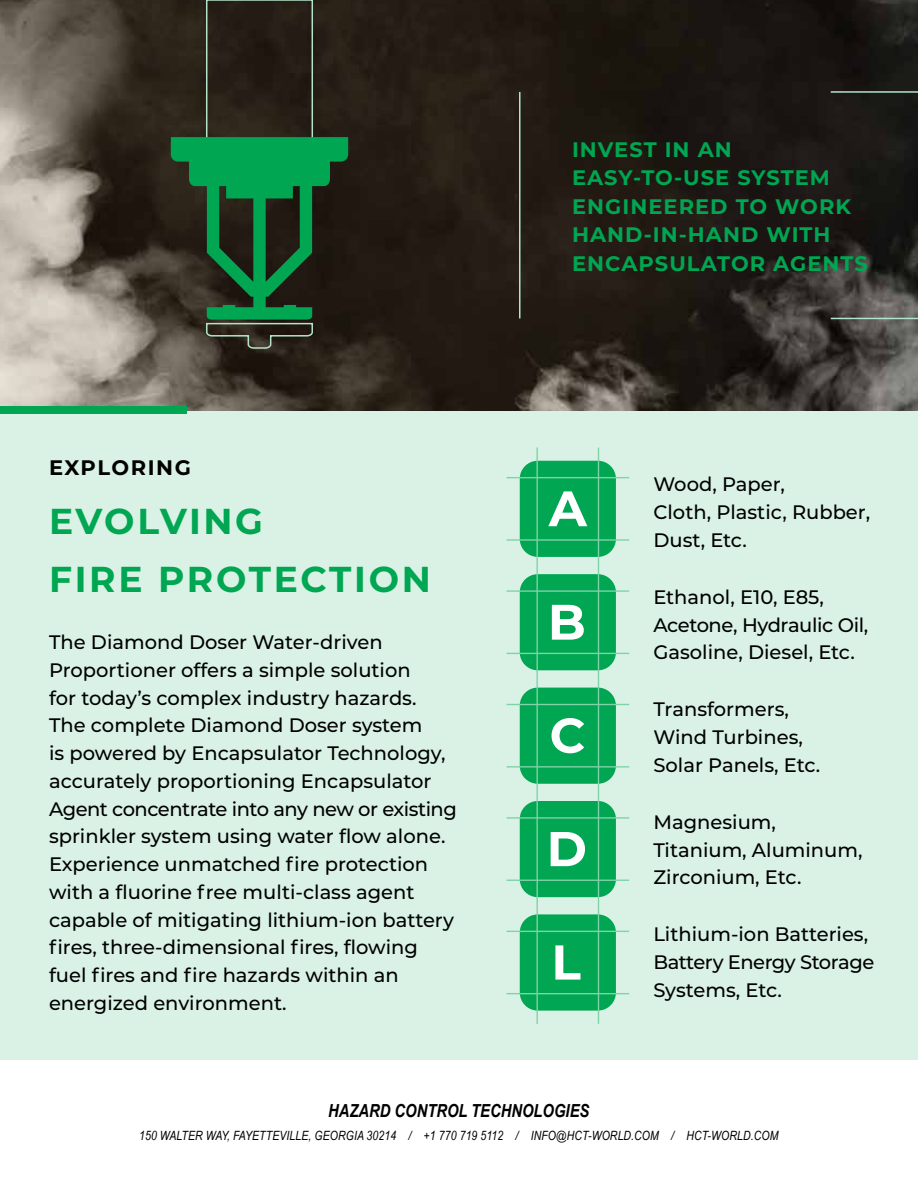
<style>
.page{position:relative;width:918px;height:1188px;background:#fff}
.page>*{position:absolute;margin:0;border:0;box-sizing:border-box;transform-origin:0 0}
.t1{font:700 36px/58.5px "Montserrat";letter-spacing:.075em;color:#00a651}
.t2{font:700 21px/28.5px "Montserrat";letter-spacing:.05em;color:#00a651}
.t3{font:700 21px "Montserrat";letter-spacing:.07em;color:#000}
.t4{font:500 19.5px/27.8px "Montserrat";color:#000}
.t5{font:italic 700 18px "Arial Narrow";color:#000}
.t6{font:italic 12.75px "Arial Narrow";letter-spacing:.01em;color:#000}
</style>
<div class="page">
<div style="left:0;top:0;width:918px;height:1059px;background:#d9f2e5"></div>
<div style="left:520px;top:801px;width:96px;height:96px;background:#00a651;border-radius:18px"></div>
<div style="left:520px;top:574px;width:96px;height:96px;background:#00a651;border-radius:18px"></div>
<div style="left:520px;top:914px;width:96px;height:97px;background:#00a651;border-radius:18px"></div>
<div style="left:520px;top:688px;width:96px;height:96px;background:#00a651;border-radius:18px"></div>
<div style="left:520px;top:461px;width:96px;height:96px;background:#00a651;border-radius:18px"></div>
<hr style="left:598px;top:448px;width:1px;height:576px;background:#80d2a8">
<hr style="left:536px;top:448px;width:2px;height:576px;background:#80d2a8">
<svg style="left:552px;top:718px;width:32px;height:35px"></svg>
<svg style="left:551px;top:832px;width:34px;height:34px"></svg>
<svg style="left:555px;top:945px;width:25px;height:35px"></svg>
<svg style="left:548px;top:491px;width:39px;height:35px"></svg>
<svg style="left:552px;top:605px;width:32px;height:35px"></svg>
<hr style="left:507px;top:477px;width:122px;height:1px;background:#80d2a8">
<hr style="left:507px;top:539px;width:122px;height:2px;background:#80d2a8">
<hr style="left:507px;top:590px;width:122px;height:2px;background:#80d2a8">
<hr style="left:507px;top:653px;width:122px;height:1px;background:#80d2a8">
<hr style="left:507px;top:704px;width:122px;height:1px;background:#80d2a8">
<hr style="left:507px;top:766px;width:122px;height:2px;background:#80d2a8">
<hr style="left:507px;top:817px;width:122px;height:2px;background:#80d2a8">
<hr style="left:507px;top:880px;width:122px;height:1px;background:#80d2a8">
<hr style="left:507px;top:931px;width:122px;height:1px;background:#80d2a8">
<hr style="left:507px;top:993px;width:122px;height:1px;background:#80d2a8">
<img style="left:0;top:0;width:918px;height:410px">
<div style="left:0;top:406px;width:187px;height:8px;background:#00a651"></div>
<hr style="left:519px;top:92px;width:2px;height:226px;background:#b3e4cb">
<hr style="left:831px;top:318px;width:87px;height:1px;background:#b3e4cb">
<hr style="left:831px;top:91px;width:87px;height:2px;background:#b3e4cb">
<div style="left:206px;top:0;width:107px;height:144px;border:2px solid #b3e4cb"></div>
<svg style="left:171px;top:137px;width:177px;height:212px;background:#1a552f"></svg>
<p class="t3" style="left:49px;top:453px;width:143px">EXPLORING</p>
<h1 class="t1" style="left:49px;top:490px;width:383px">EVOLVING<br>FIRE PROTECTION</h1>
<p class="t4" style="left:49px;top:628px;width:409px">The Diamond Doser Water-driven Proportioner offers a simple solution<br>for today’s complex industry hazards.<br>The complete Diamond Doser system<br>is powered by Encapsulator Technology, accurately proportioning Encapsulator Agent concentrate into any new or existing sprinkler system using water flow alone.<br>Experience unmatched fire protection with a fluorine free multi-class agent capable of mitigating lithium-ion battery fires, three-dimensional fires, flowing fuel fires and fire hazards within an energized environment.</p>
<p class="t2" style="left:572px;top:134px;width:297px">INVEST IN AN<br>EASY-TO-USE SYSTEM<br>ENGINEERED TO WORK<br>HAND-IN-HAND WITH<br>ENCAPSULATOR AGENTS</p>
<p class="t4" style="left:653px;top:470px;width:218px">Wood, Paper,<br>Cloth, Plastic, Rubber,<br>Dust, Etc.</p>
<p class="t4" style="left:653px;top:582px;width:216px">Ethanol, E10, E85,<br>Acetone, Hydraulic Oil,<br>Gasoline, Diesel, Etc.</p>
<p class="t4" style="left:653px;top:695px;width:168px">Transformers,<br>Wind Turbines,<br>Solar Panels, Etc.</p>
<p class="t4" style="left:653px;top:807px;width:211px">Magnesium,<br>Titanium, Aluminum,<br>Zirconium, Etc.</p>
<p class="t4" style="left:653px;top:920px;width:222px">Lithium-ion Batteries,<br>Battery Energy Storage<br>Systems, Etc.</p>
<p class="t5" style="left:328px;top:1097px;width:263px">HAZARD CONTROL TECHNOLOGIES</p>
<p class="t6" style="left:139px;top:1126px;width:641px">150 WALTER WAY, FAYETTEVILLE, GEORGIA 30214 / +1 770 719 5112 / INFO@HCT-WORLD.COM / HCT-WORLD.COM</p>
</div>
